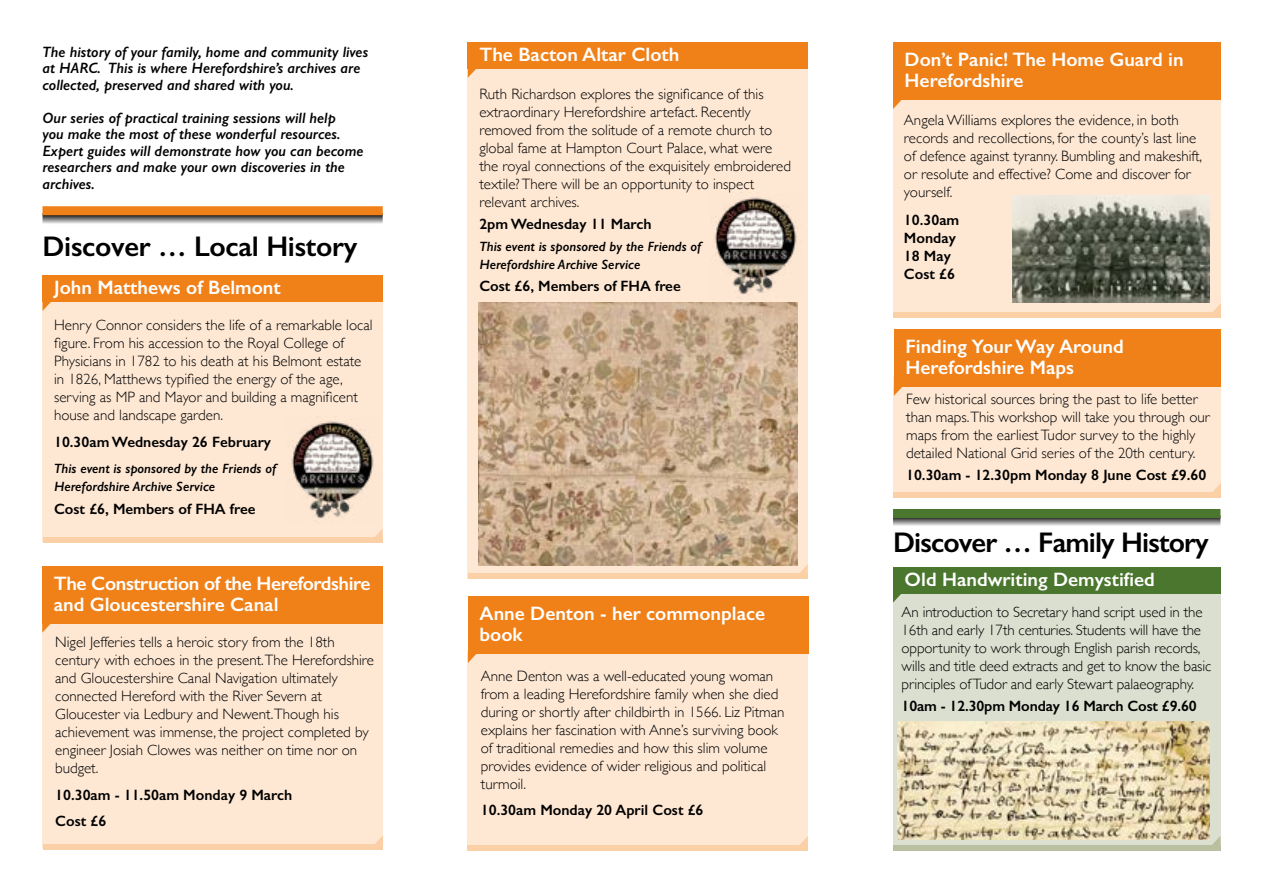
<style>
.page{position:relative;width:1263px;height:893px;background:#fff}
.page>*{position:absolute;margin:0;border:0;box-sizing:border-box;transform-origin:0 0}
.t1{font:600 28.5px "Gill Sans";letter-spacing:-.03em;color:#000}
.t2{font:600 28.5px "Gill Sans";letter-spacing:-.01em;color:#000}
.t3{font:600 19.5px/21px "Gill Sans";color:#fff}
.t4{font:600 19.5px "Gill Sans";letter-spacing:-.02em;color:#fff}
.t5{font:300 15px/18px "Gill Sans";color:#000}
.t6{font:italic 600 15px/16.5px "Gill Sans";color:#000}
.t7{font:600 15px/18px "Gill Sans";color:#000}
.t8{font:italic 600 13.5px/18px "Gill Sans";color:#000}
</style>
<div class="page">
<div style="left:468px;top:65px;width:340px;height:514px;background:#fee8d4"></div>
<div style="left:43px;top:301px;width:340px;height:241px;background:#fee8d4"></div>
<svg style="left:46px;top:216px;width:334px;height:7px;background:#8b8b8b"></svg>
<svg style="left:896px;top:518px;width:321px;height:7px;background:#888"></svg>
<div style="left:42px;top:617px;width:341px;height:231px;background:#fee8d4"></div>
<div style="left:893px;top:377px;width:328px;height:118px;background:#fee8d4"></div>
<div style="left:468px;top:650px;width:340px;height:197px;background:#fee8d4"></div>
<div style="left:893px;top:85px;width:327px;height:233px;background:#fee8d4"></div>
<div style="left:893px;top:587px;width:327px;height:263px;background:#dbdfcf"></div>
<div style="left:43px;top:538px;width:340px;height:5px;background:#fbd0a7"></div>
<svg style="left:374px;top:529px;width:9px;height:9px"></svg>
<div style="left:43px;top:844px;width:340px;height:6px;background:#fbd0a7"></div>
<svg style="left:375px;top:836px;width:8px;height:8px"></svg>
<div style="left:893px;top:492px;width:328px;height:5px;background:#fbd0a7"></div>
<svg style="left:1213px;top:483px;width:8px;height:9px"></svg>
<div style="left:893px;top:312px;width:328px;height:6px;background:#fbd0a7"></div>
<svg style="left:1213px;top:303px;width:8px;height:9px"></svg>
<div style="left:468px;top:845px;width:340px;height:6px;background:#fbd0a7"></div>
<svg style="left:800px;top:836px;width:8px;height:9px"></svg>
<div style="left:468px;top:573px;width:340px;height:6px;background:#fbd0a7"></div>
<svg style="left:800px;top:564px;width:8px;height:9px"></svg>
<svg style="left:43px;top:302px;width:8px;height:9px"></svg>
<svg style="left:468px;top:69px;width:8px;height:9px"></svg>
<svg style="left:893px;top:593px;width:8px;height:10px"></svg>
<svg style="left:42px;top:623px;width:9px;height:10px"></svg>
<svg style="left:468px;top:654px;width:8px;height:9px"></svg>
<svg style="left:893px;top:100px;width:8px;height:9px"></svg>
<svg style="left:894px;top:387px;width:8px;height:9px"></svg>
<div style="left:43px;top:206px;width:340px;height:9px;background:#f08018"></div>
<div style="left:893px;top:509px;width:327px;height:9px;background:#4a762d"></div>
<div style="left:893px;top:845px;width:327px;height:5px;background:#b8c09f"></div>
<svg style="left:1212px;top:836px;width:8px;height:9px"></svg>
<img style="left:291px;top:421px;width:83px;height:99px">
<img style="left:714px;top:197px;width:83px;height:99px">
<img style="left:478px;top:302px;width:319px;height:264px">
<img style="left:1012px;top:195px;width:198px;height:107px">
<img style="left:897px;top:722px;width:313px;height:118px">
<div style="left:43px;top:276px;width:340px;height:26px;background:#f08018"></div>
<div style="left:468px;top:43px;width:340px;height:26px;background:#f08018"></div>
<div style="left:893px;top:567px;width:328px;height:26px;background:#4a762d"></div>
<div style="left:42px;top:566px;width:340px;height:57px;background:#f08018"></div>
<div style="left:468px;top:596px;width:340px;height:58px;background:#f08018"></div>
<div style="left:893px;top:43px;width:328px;height:57px;background:#f08018"></div>
<div style="left:894px;top:329px;width:326px;height:58px;background:#f08018"></div>
<p class="t6" style="left:43px;top:43px;width:327px">The history of your family, home and community lives at HARC. This is where Herefordshire’s archives are collected, preserved and shared with you.</p>
<p class="t6" style="left:43px;top:109px;width:322px">Our series of practical training sessions will help<br>you make the most of these wonderful resources.<br>Expert guides will demonstrate how you can become researchers and make your own discoveries in the archives.</p>
<p class="t2" style="left:43px;top:229px;width:316px">Discover … Local History</p>
<p class="t3" style="left:54px;top:277px;width:228px">John Matthews of Belmont</p>
<p class="t5" style="left:54px;top:316px;width:320px">Henry Connor considers the life of a remarkable local figure. From his accession to the Royal College of Physicians in 1782 to his death at his Belmont estate in 1826, Matthews typified the energy of the age, serving as MP and Mayor and building a magnificent house and landscape garden.</p>
<p class="t7" style="left:54px;top:433px;width:218px">10.30am Wednesday 26 February</p>
<p class="t8" style="left:54px;top:460px;width:224px">This event is sponsored by the Friends of<br>Herefordshire Archive Service</p>
<p class="t7" style="left:54px;top:499px;width:203px">Cost £6, Members of FHA free</p>
<p class="t3" style="left:479px;top:44px;width:201px">The Bacton Altar Cloth</p>
<p class="t5" style="left:479px;top:84px;width:313px">Ruth Richardson explores the significance of this extraordinary Herefordshire artefact. Recently removed from the solitude of a remote church to global fame at Hampton Court Palace, what were the royal connections of the exquisitely embroidered textile? There will be an opportunity to inspect relevant archives.</p>
<p class="t7" style="left:479px;top:215px;width:174px">2pm Wednesday 11 March</p>
<p class="t8" style="left:479px;top:238px;width:224px">This event is sponsored by the Friends of<br>Herefordshire Archive Service</p>
<p class="t7" style="left:479px;top:277px;width:203px">Cost £6, Members of FHA free</p>
<p class="t3" style="left:905px;top:49px;width:280px">Don’t Panic! The Home Guard in<br>Herefordshire</p>
<p class="t5" style="left:904px;top:111px;width:300px">Angela Williams explores the evidence, in both records and recollections, for the county’s last line of defence against tyranny. Bumbling and makeshift, or resolute and effective? Come and discover for yourself.</p>
<p class="t7" style="left:904px;top:211px;width:57px">10.30am</p>
<p class="t7" style="left:904px;top:229px;width:53px">Monday<br>18 May</p>
<p class="t7" style="left:904px;top:265px;width:53px">Cost £6</p>
<p class="t3" style="left:905px;top:336px;width:220px">Finding Your Way Around<br>Herefordshire Maps</p>
<p class="t5" style="left:906px;top:390px;width:305px">Few historical sources bring the past to life better than maps.This workshop will take you through our maps from the earliest Tudor survey to the highly detailed National Grid series of the 20th century.</p>
<p class="t7" style="left:906px;top:466px;width:302px">10.30am - 12.30pm Monday 8 June Cost £9.60</p>
<p class="t1" style="left:893px;top:525px;width:317px">Discover … Family History</p>
<p class="t4" style="left:54px;top:571px;width:318px">The Construction of the Herefordshire</p>
<p class="t3" style="left:904px;top:569px;width:252px">Old Handwriting Demystified</p>
<p class="t3" style="left:54px;top:593px;width:226px">and Gloucestershire Canal</p>
<p class="t3" style="left:479px;top:603px;width:287px">Anne Denton - her commonplace book</p>
<p class="t5" style="left:902px;top:603px;width:311px">An introduction to Secretary hand script used in the 16th and early 17th centuries. Students will have the opportunity to work through English parish records, wills and title deed extracts and get to know the basic principles of Tudor and early Stewart palaeography.</p>
<p class="t7" style="left:902px;top:697px;width:297px">10am - 12.30pm Monday 16 March Cost £9.60</p>
<p class="t5" style="left:55px;top:633px;width:320px">Nigel Jefferies tells a heroic story from the 18th century with echoes in the present.The Herefordshire and Gloucestershire Canal Navigation ultimately connected Hereford with the River Severn at Gloucester via Ledbury and Newent.Though his achievement was immense, the project completed by engineer Josiah Clowes was neither on time nor on budget.</p>
<p class="t7" style="left:55px;top:785px;width:238px">10.30am - 11.50am Monday 9 March</p>
<p class="t7" style="left:55px;top:812px;width:53px">Cost £6</p>
<p class="t5" style="left:481px;top:666px;width:305px">Anne Denton was a well-educated young woman from a leading Herefordshire family when she died during or shortly after childbirth in 1566. Liz Pitman explains her fascination with Anne’s surviving book of traditional remedies and how this slim volume provides evidence of wider religious and political turmoil.</p>
<p class="t7" style="left:481px;top:801px;width:224px">10.30am Monday 20 April Cost £6</p>
</div>
